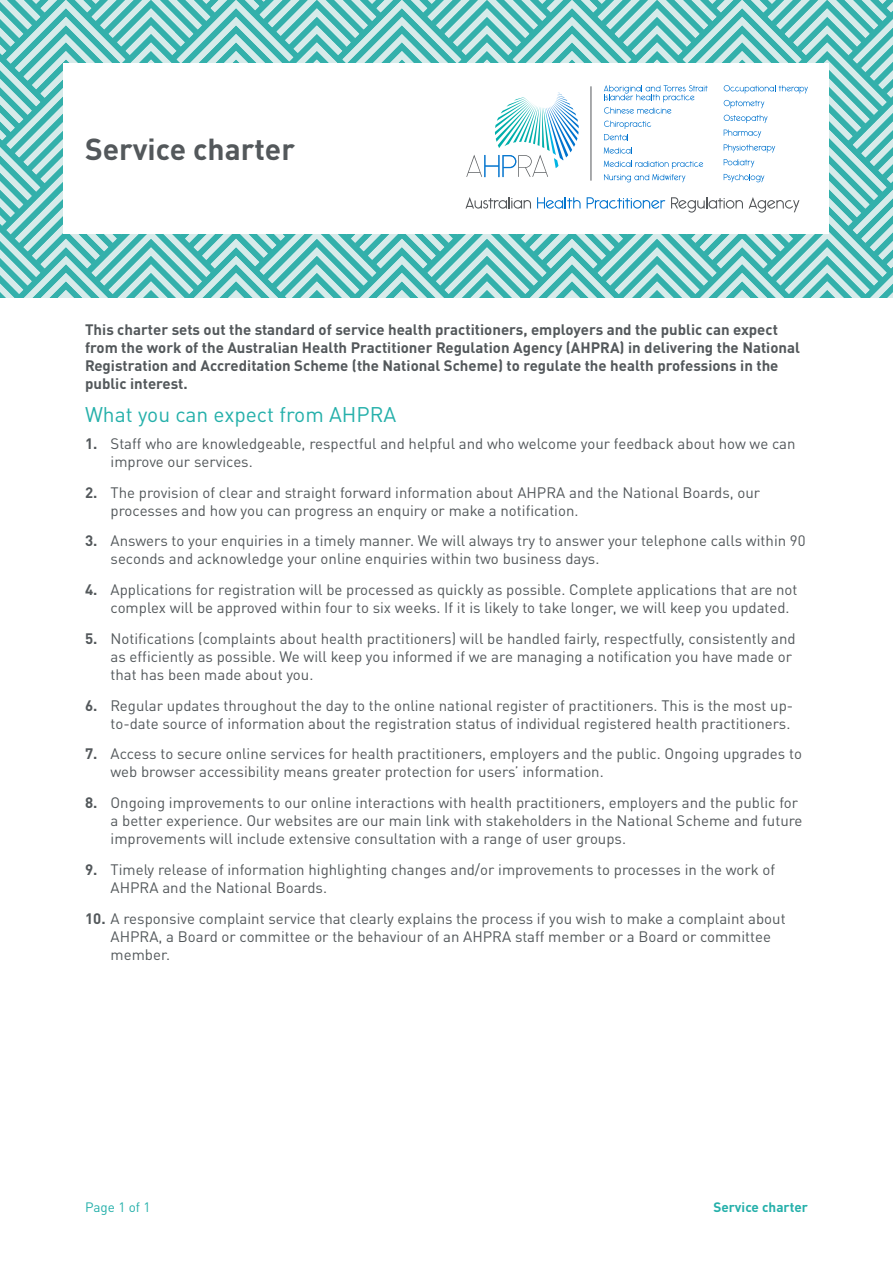
<style>
.page{position:relative;width:893px;height:1263px;background:#fff}
.page>*{position:absolute;margin:0;border:0;box-sizing:border-box;transform-origin:0 0}
.t1{font:700 30px "DINOT";color:#53585b}
.Subheader_-_span_all{font:21px "DINOT";color:#25b0aa}
.t2{font:15px/18px "DINOT";color:#53585b}
.Span_all{font:700 15px/18px "DINOT";color:#53585b}
.t3{font:700 13.5px "DINOT";color:#25b0aa}
.t4{font:13.5px "DINOT";color:#25b0aa}
.s1{font-weight:700}
</style>
<div class="page">
<img style="left:0;top:0;width:893px;height:298px">
<div style="left:64px;top:64px;width:765px;height:170px;background:#fff"></div>
<svg style="left:466px;top:93px;width:113px;height:84px"></svg>
<hr style="left:591px;top:86px;width:1px;height:95px;background:#54575a">
<svg style="left:465px;top:197px;width:66px;height:12px"></svg>
<svg style="left:537px;top:197px;width:44px;height:12px"></svg>
<svg style="left:587px;top:197px;width:78px;height:12px"></svg>
<svg style="left:671px;top:197px;width:72px;height:16px"></svg>
<svg style="left:749px;top:197px;width:50px;height:16px"></svg>
<svg style="left:604px;top:85px;width:104px;height:29px"></svg>
<svg style="left:604px;top:121px;width:47px;height:19px"></svg>
<svg style="left:604px;top:147px;width:28px;height:7px"></svg>
<svg style="left:604px;top:161px;width:99px;height:21px"></svg>
<svg style="left:724px;top:85px;width:84px;height:8px"></svg>
<svg style="left:724px;top:100px;width:40px;height:8px"></svg>
<svg style="left:724px;top:115px;width:44px;height:8px"></svg>
<svg style="left:724px;top:130px;width:37px;height:8px"></svg>
<svg style="left:724px;top:144px;width:51px;height:9px"></svg>
<svg style="left:724px;top:159px;width:30px;height:8px"></svg>
<svg style="left:724px;top:174px;width:40px;height:8px"></svg>
<p class="t1" style="left:85px;top:130px;width:211px">Service charter</p>
<p class="Span_all" style="left:85px;top:320px;width:716px">This charter sets out the standard of service health practitioners, employers and the public can expect from the work of the Australian Health Practitioner Regulation Agency (AHPRA) in delivering the National Registration and Accreditation Scheme (the National Scheme) to regulate the health professions in the public interest.</p>
<p class="Subheader_-_span_all" style="left:85px;top:402px;width:313px">What you can expect from AHPRA</p>
<p class="t2" style="left:111px;top:434px;width:687px;text-indent:-26px"><span class="s1">1.</span> Staff who are knowledgeable, respectful and helpful and who welcome your feedback about how we can improve our services.</p>
<p class="t2" style="left:111px;top:483px;width:651px;text-indent:-26px"><span class="s1">2.</span> The provision of clear and straight forward information about AHPRA and the National Boards, our processes and how you can progress an enquiry or make a notification.</p>
<p class="t2" style="left:111px;top:532px;width:696px;text-indent:-26px"><span class="s1">3.</span> Answers to your enquiries in a timely manner. We will always try to answer your telephone calls within 90 seconds and acknowledge your online enquiries within two business days.</p>
<p class="t2" style="left:111px;top:580px;width:688px;text-indent:-26px"><span class="s1">4.</span> Applications for registration will be processed as quickly as possible. Complete applications that are not complex will be approved within four to six weeks. If it is likely to take longer, we will keep you updated.</p>
<p class="t2" style="left:111px;top:629px;width:687px;text-indent:-26px"><span class="s1">5.</span> Notifications (complaints about health practitioners) will be handled fairly, respectfully, consistently and as efficiently as possible. We will keep you informed if we are managing a notification you have made or that has been made about you.</p>
<p class="t2" style="left:85px;top:696px;width:710px;text-align:right"><span class="s1">6.</span> Regular updates throughout the day to the online national register of practitioners. This is the most up&shy;to-date source of information about the registration status of individual registered health practitioners.</p>
<p class="t2" style="left:111px;top:745px;width:693px;text-indent:-26px"><span class="s1">7.</span> Access to secure online services for health practitioners, employers and the public. Ongoing upgrades to web browser accessibility means greater protection for users’ information.</p>
<p class="t2" style="left:111px;top:793px;width:693px;text-indent:-26px"><span class="s1">8.</span> Ongoing improvements to our online interactions with health practitioners, employers and the public for a better experience. Our websites are our main link with stakeholders in the National Scheme and future improvements will include extensive consultation with a range of user groups.</p>
<p class="t2" style="left:111px;top:860px;width:666px;text-indent:-26px"><span class="s1">9.</span> Timely release of information highlighting changes and/or improvements to processes in the work of<br>AHPRA and the National Boards.</p>
<p class="t2" style="left:111px;top:909px;width:677px;text-indent:-26px"><span class="s1">10.</span> A responsive complaint service that clearly explains the process if you wish to make a complaint about<br>AHPRA, a Board or committee or the behaviour of an AHPRA staff member or a Board or committee member.</p>
<p class="t4" style="left:85px;top:1199px;width:67px">Page 1 of 1</p>
<p class="t3" style="left:713px;top:1198px;width:96px">Service charter</p>
</div>
